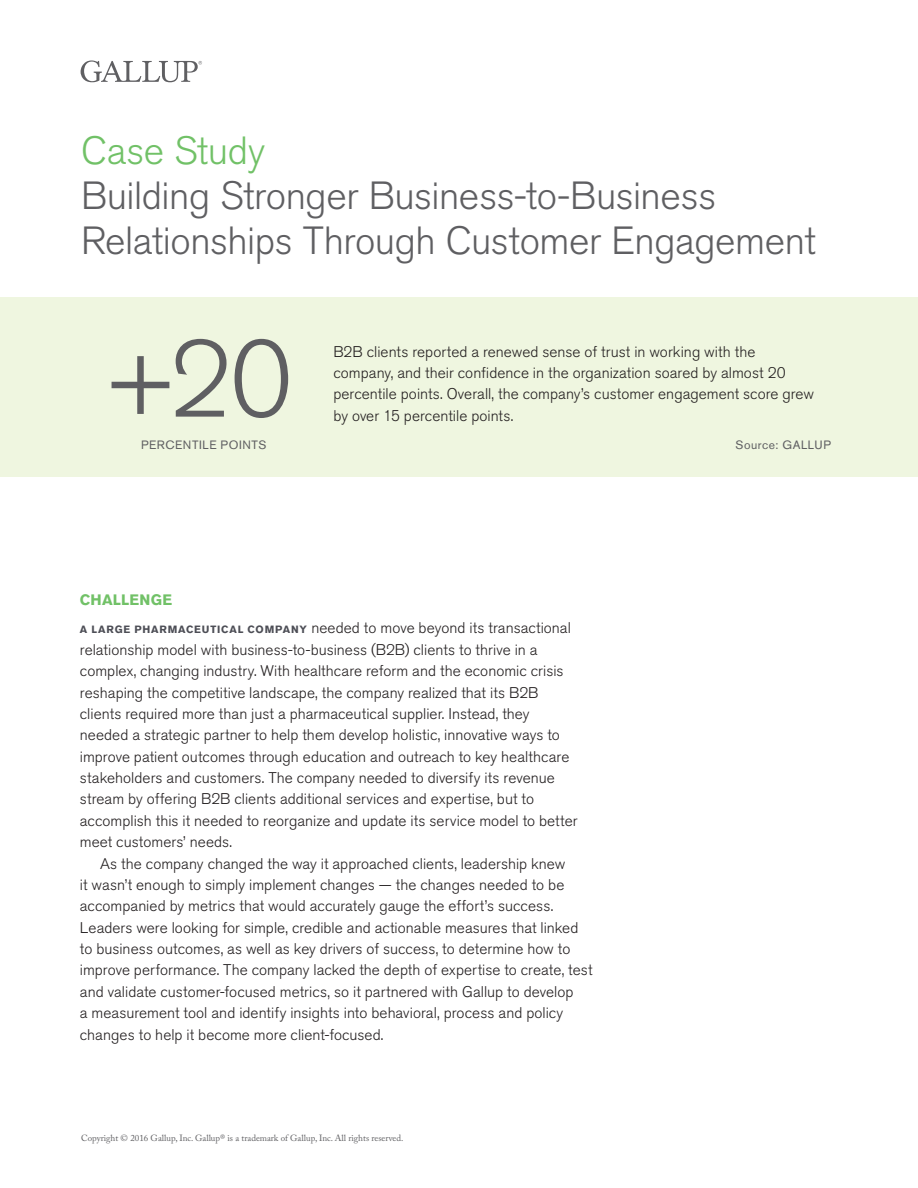
<style>
.page{position:relative;width:918px;height:1188px;background:#fff}
.page>*{position:absolute;margin:0;border:0;box-sizing:border-box;transform-origin:0 0}
.Text_Body{font:300 108px "Akzidenz Grotesk BE";color:#5f5f62}
.Headline{font:300 39px/45px "Akzidenz Grotesk BE";letter-spacing:-.01em;color:#5f5f62}
.Headline-2{font:300 39px "Akzidenz Grotesk BE";letter-spacing:-.005em;color:#71c167}
.Text_Body-2{font:300 15.3px/21.3px "Akzidenz Grotesk BE";letter-spacing:.005em;color:#231f20}
.Subhead_InArticle{font:700 15px "Akzidenz Grotesk BE";letter-spacing:.015em;color:#71c167}
.Source{font:12px "Akzidenz Grotesk BE";letter-spacing:.05em;color:#5f5f62}
.t1{font:9px "Adobe Caslon Pro";color:#5f5f62}
.s1{font-weight:700;font-size:10.5px;color:#4d4e56}
</style>
<div class="page">
<svg style="left:81px;top:60px;width:121px;height:22px"></svg>
<div style="left:0;top:298px;width:918px;height:179px;background:#eff6e0"></div>
<p class="Headline-2" style="left:81px;top:129px;width:186px">Case Study</p>
<p class="Headline" style="left:81px;top:174px;width:736px">Building Stronger Business-to-Business<br>Relationships Through Customer Engagement</p>
<p class="Text_Body" style="left:101px;top:319px;width:193px">+20</p>
<p class="Text_Body-2" style="left:333px;top:341px;width:482px">B2B clients reported a renewed sense of trust in working with the company, and their confidence in the organization soared by almost 20 percentile points. Overall, the company’s customer engagement score grew by over 15 percentile points.</p>
<p class="Source" style="left:141px;top:438px;width:127px">PERCENTILE POINTS</p>
<p class="Source" style="left:736px;top:438px;width:97px">Source: GALLUP</p>
<p class="Subhead_InArticle" style="left:80px;top:591px;width:94px">CHALLENGE</p>
<p class="Text_Body-2" style="left:80px;top:618px;width:499px"><span class="s1">A LARGE PHARMACEUTICAL COMPANY</span> needed to move beyond its transactional relationship model with business-to-business (B2B) clients to thrive in a complex, changing industry. With healthcare reform and the economic crisis reshaping the competitive landscape, the company realized that its B2B clients required more than just a pharmaceutical supplier. Instead, they needed a strategic partner to help them develop holistic, innovative ways to improve patient outcomes through education and outreach to key healthcare stakeholders and customers. The company needed to diversify its revenue stream by offering B2B clients additional services and expertise, but to accomplish this it needed to reorganize and update its service model to better meet customers’ needs.</p>
<p class="Text_Body-2" style="left:80px;top:853px;width:514px;text-indent:20px">As the company changed the way it approached clients, leadership knew<br>it wasn’t enough to simply implement changes — the changes needed to be accompanied by metrics that would accurately gauge the effort’s success.<br>Leaders were looking for simple, credible and actionable measures that linked to business outcomes, as well as key drivers of success, to determine how to improve performance. The company lacked the depth of expertise to create, test and validate customer-focused metrics, so it partnered with Gallup to develop<br>a measurement tool and identify insights into behavioral, process and policy changes to help it become more client-focused.</p>
<p class="t1" style="left:81px;top:1133px;width:324px">Copyright © 2016 Gallup, Inc. Gallup® is a trademark of Gallup, Inc. All rights reserved.</p>
</div>
